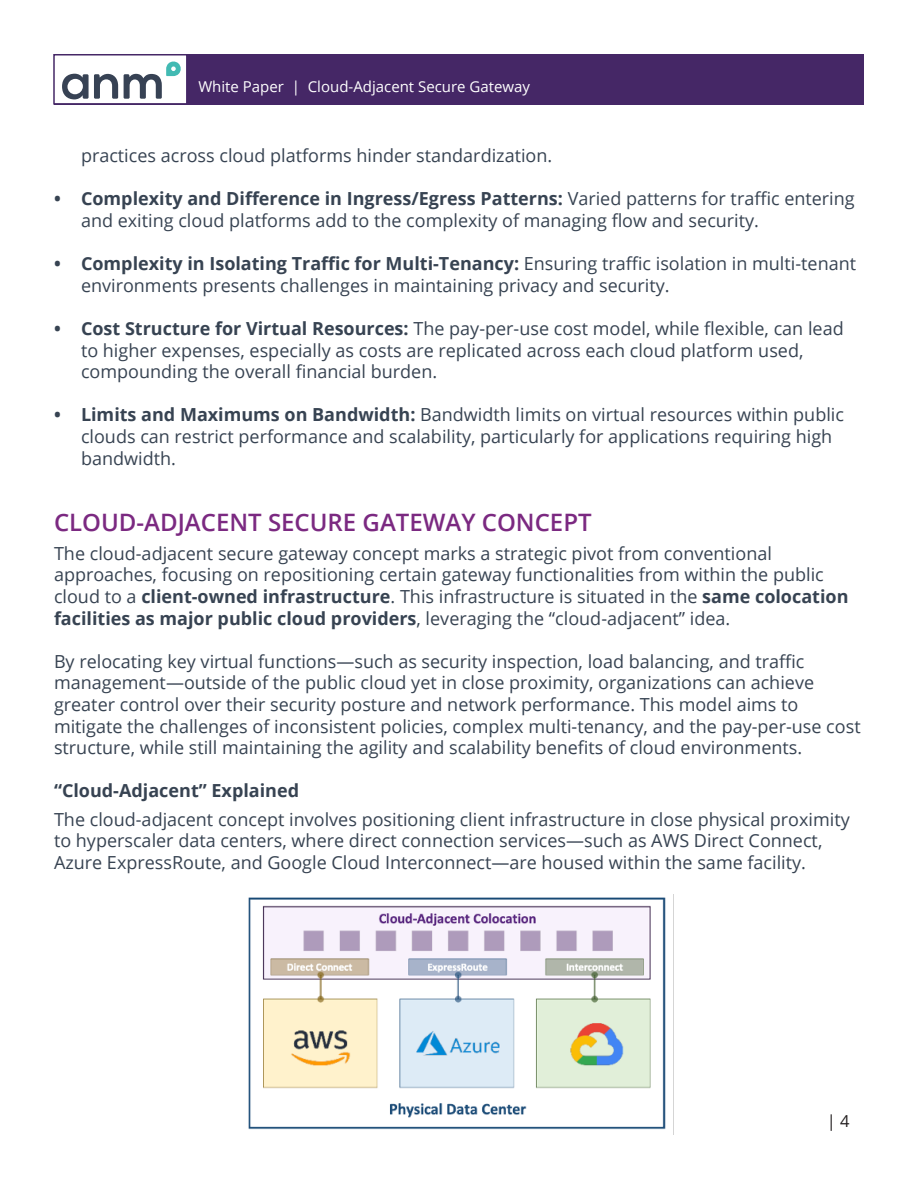
<style>
.page{position:relative;width:918px;height:1188px;background:#fff}
.page>*{position:absolute;margin:0;border:0;box-sizing:border-box;transform-origin:0 0}
.t1{font:600 24px "Open Sans";color:#7b2981}
.t2{font:18px/21.6px "Open Sans";color:#374352}
.t3{font:700 18px "Open Sans";color:#374352}
.t4{font:16.5px "Open Sans";color:#231f20}
.t5{font:15px "Open Sans";color:#fff}
.s1{font-weight:700}
</style>
<div class="page">
<div style="left:54px;top:54px;width:810px;height:51px;background:#452766"></div>
<div style="left:53px;top:54px;width:135px;height:51px;background:#fff;border:2px solid #452766"></div>
<svg style="left:62px;top:74px;width:56px;height:25px"></svg>
<svg style="left:124px;top:62px;width:57px;height:37px"></svg>
<img style="left:248px;top:897px;width:418px;height:233px">
<p class="t5" style="left:198px;top:76px;width:333px">White Paper | Cloud-Adjacent Secure Gateway</p>
<p class="t2" style="left:81px;top:144px;width:473px">practices across cloud platforms hinder standardization.</p>
<p class="t2" style="left:81px;top:188px;width:775px;text-indent:-27px"><span class="s1">• Complexity and Difference in Ingress/Egress Patterns:</span> Varied patterns for traffic entering and exiting cloud platforms add to the complexity of managing flow and security.</p>
<p class="t2" style="left:81px;top:252px;width:777px;text-indent:-27px"><span class="s1">• Complexity in Isolating Traffic for Multi-Tenancy:</span> Ensuring traffic isolation in multi-tenant environments presents challenges in maintaining privacy and security.</p>
<p class="t2" style="left:81px;top:317px;width:764px;text-indent:-27px"><span class="s1">• Cost Structure for Virtual Resources:</span> The pay-per-use cost model, while flexible, can lead to higher expenses, especially as costs are replicated across each cloud platform used, compounding the overall financial burden.</p>
<p class="t2" style="left:81px;top:404px;width:765px;text-indent:-27px"><span class="s1">• Limits and Maximums on Bandwidth:</span> Bandwidth limits on virtual resources within public clouds can restrict performance and scalability, particularly for applications requiring high bandwidth.</p>
<p class="t1" style="left:54px;top:506px;width:539px">CLOUD-ADJACENT SECURE GATEWAY CONCEPT</p>
<p class="t2" style="left:54px;top:542px;width:796px">The cloud-adjacent secure gateway concept marks a strategic pivot from conventional approaches, focusing on repositioning certain gateway functionalities from within the public cloud to a <span class="s1">client-owned infrastructure</span>. This infrastructure is situated in the <span class="s1">same colocation facilities as major public cloud providers</span>, leveraging the “cloud-adjacent” idea.</p>
<p class="t2" style="left:54px;top:650px;width:808px">By relocating key virtual functions—such as security inspection, load balancing, and traffic management—outside of the public cloud yet in close proximity, organizations can achieve greater control over their security posture and network performance. This model aims to mitigate the challenges of inconsistent policies, complex multi-tenancy, and the pay-per-use cost structure, while still maintaining the agility and scalability benefits of cloud environments.</p>
<p class="t3" style="left:54px;top:778px;width:247px">“Cloud-Adjacent” Explained</p>
<p class="t2" style="left:54px;top:808px;width:797px">The cloud-adjacent concept involves positioning client infrastructure in close physical proximity to hyperscaler data centers, where direct connection services—such as AWS Direct Connect,<br>Azure ExpressRoute, and Google Cloud Interconnect—are housed within the same facility.</p>
<p class="t4" style="left:827px;top:1110px;width:24px">| 4</p>
</div>
